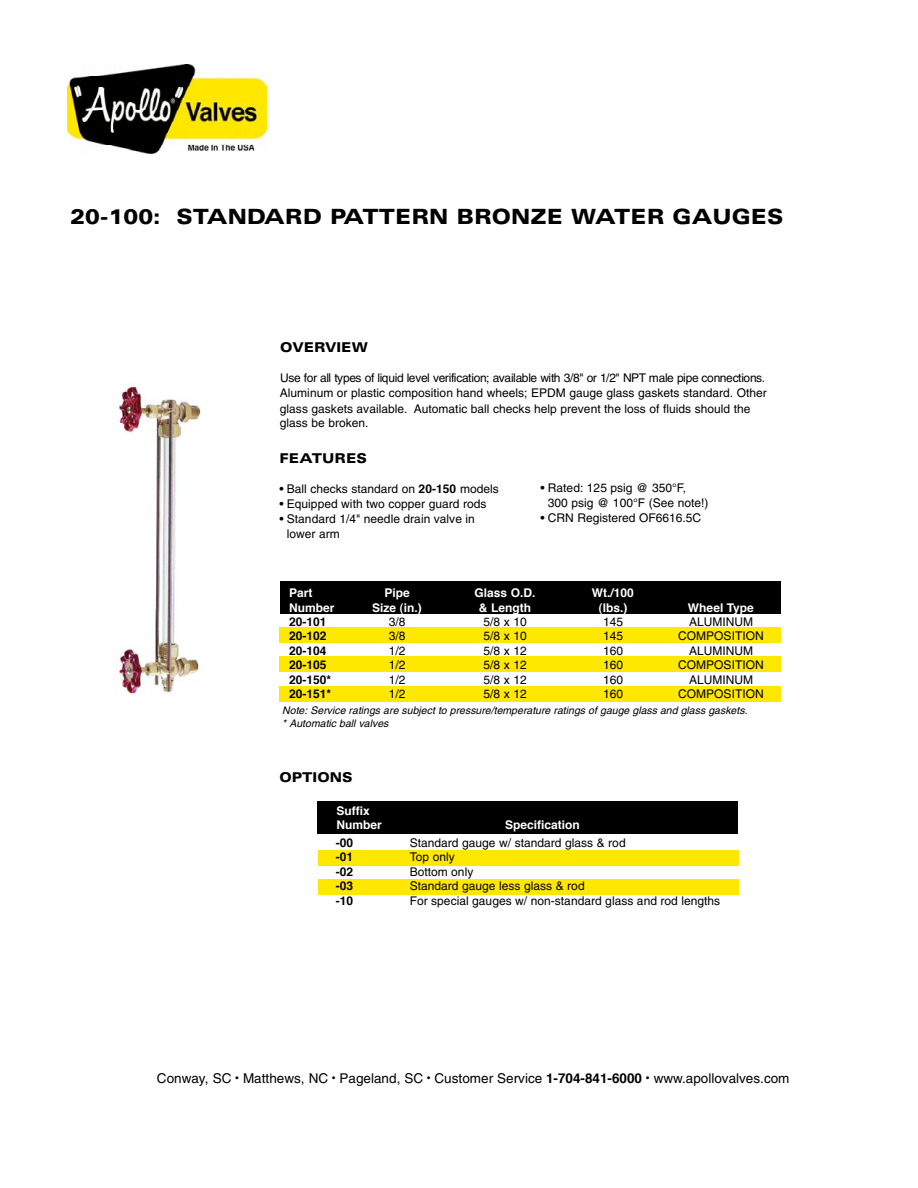
<style>
.page{position:relative;width:918px;height:1188px;background:#fff}
.page>*{position:absolute;margin:0;border:0;box-sizing:border-box;transform-origin:0 0}
.t1{font:900 expanded 21px "Univers";color:#000;scale:.95 1}
.t2{font:13.5px "Helvetica";color:#000}
.t3{font:900 expanded 13.5px "Univers";color:#000;scale:.95 1}
.t4{font:12px/15px "Helvetica";color:#000}
.t5{font:700 12px/14.4px "Helvetica";color:#fff}
.t6{font:700 12px "Helvetica";color:#000}
.t7{font:italic 10.5px/12.6px "Helvetica";color:#000}
.s1{font-weight:700}
.s2{font-size:9px}
</style>
<div class="page">
<div style="left:319px;top:851px;width:420px;height:15px;background:#ffe800"></div>
<div style="left:319px;top:879px;width:420px;height:16px;background:#ffe800"></div>
<img style="left:68px;top:65px;width:198px;height:88px">
<img style="left:119px;top:386px;width:82px;height:308px">
<div style="left:280px;top:627px;width:501px;height:16px;background:#ffe800"></div>
<div style="left:280px;top:656px;width:501px;height:15px;background:#ffe800"></div>
<div style="left:280px;top:687px;width:501px;height:15px;background:#ffe800"></div>
<div style="left:280px;top:582px;width:501px;height:32px;background:#000"></div>
<div style="left:318px;top:801px;width:420px;height:32px;background:#000"></div>
<h1 class="t1" style="left:70px;top:204px;width:752px">20-100: STANDARD PATTERN BRONZE WATER GAUGES</h1>
<p class="t3" style="left:280px;top:339px;width:94px">OVERVIEW</p>
<p class="t4" style="left:280px;top:371px;width:488px">Use for all types of liquid level verification; available with 3/8" or 1/2" NPT male pipe connections.<br>Aluminum or plastic composition hand wheels; EPDM gauge glass gaskets standard. Other glass gaskets available. Automatic ball checks help prevent the loss of fluids should the glass be broken.</p>
<p class="t3" style="left:279px;top:451px;width:94px">FEATURES</p>
<p class="t4" style="left:279px;top:481px;width:221px">• Ball checks standard on <span class="s1">20-150</span> models</p>
<p class="t4" style="left:279px;top:497px;width:209px">• Equipped with two copper guard rods</p>
<p class="t4" style="left:287px;top:512px;width:190px;text-indent:-8px">• Standard 1/4" needle drain valve in lower arm</p>
<p class="t4" style="left:548px;top:481px;width:162px;text-indent:-8px">• Rated: 125 psig @ 350°F,<br>300 psig @ 100°F (See note!)</p>
<p class="t4" style="left:540px;top:511px;width:162px">• CRN Registered OF6616.5C</p>
<p class="t5" style="left:289px;top:587px;width:25px">Part</p>
<p class="t5" style="left:384px;top:587px;width:27px">Pipe</p>
<p class="t5" style="left:474px;top:587px;width:63px">Glass O.D.</p>
<p class="t5" style="left:592px;top:587px;width:43px">Wt./100</p>
<p class="t5" style="left:289px;top:601px;width:47px">Number</p>
<p class="t5" style="left:372px;top:601px;width:51px">Size (in.)</p>
<p class="t5" style="left:479px;top:601px;width:54px">&amp; Length</p>
<p class="t5" style="left:599px;top:601px;width:30px">(lbs.)</p>
<p class="t5" style="left:688px;top:601px;width:68px">Wheel Type</p>
<p class="t6" style="left:289px;top:617px;width:39px">20-101</p>
<p class="t4" style="left:389px;top:614px;width:18px">3/8</p>
<p class="t4" style="left:483px;top:614px;width:45px">5/8 x 10</p>
<p class="t4" style="left:603px;top:614px;width:22px">145</p>
<p class="t4" style="left:689px;top:614px;width:66px">ALUMINUM</p>
<p class="t6" style="left:289px;top:631px;width:39px">20-102</p>
<p class="t4" style="left:389px;top:629px;width:18px">3/8</p>
<p class="t4" style="left:483px;top:629px;width:45px">5/8 x 10</p>
<p class="t4" style="left:603px;top:629px;width:22px">145</p>
<p class="t4" style="left:678px;top:629px;width:87px">COMPOSITION</p>
<p class="t6" style="left:289px;top:646px;width:39px">20-104</p>
<p class="t4" style="left:389px;top:643px;width:18px">1/2</p>
<p class="t4" style="left:483px;top:643px;width:45px">5/8 x 12</p>
<p class="t4" style="left:603px;top:643px;width:22px">160</p>
<p class="t4" style="left:689px;top:643px;width:66px">ALUMINUM</p>
<p class="t6" style="left:289px;top:660px;width:39px">20-105</p>
<p class="t4" style="left:389px;top:657px;width:18px">1/2</p>
<p class="t4" style="left:483px;top:657px;width:45px">5/8 x 12</p>
<p class="t4" style="left:603px;top:657px;width:22px">160</p>
<p class="t4" style="left:678px;top:657px;width:87px">COMPOSITION</p>
<p class="t6" style="left:289px;top:674px;width:44px">20-150*</p>
<p class="t4" style="left:389px;top:672px;width:18px">1/2</p>
<p class="t4" style="left:483px;top:672px;width:45px">5/8 x 12</p>
<p class="t4" style="left:603px;top:672px;width:22px">160</p>
<p class="t4" style="left:689px;top:672px;width:66px">ALUMINUM</p>
<p class="t6" style="left:289px;top:689px;width:44px">20-151*</p>
<p class="t4" style="left:389px;top:686px;width:18px">1/2</p>
<p class="t4" style="left:483px;top:686px;width:45px">5/8 x 12</p>
<p class="t4" style="left:603px;top:686px;width:22px">160</p>
<p class="t4" style="left:678px;top:686px;width:87px">COMPOSITION</p>
<p class="t7" style="left:282px;top:704px;width:469px">Note:Service ratings are subjectto pressure/temperature ratings ofgauge glass and glass gaskets. * Automatic ballvalves</p>
<p class="t3" style="left:279px;top:769px;width:79px">OPTIONS</p>
<p class="t5" style="left:337px;top:805px;width:47px">Suffix<br>Number</p>
<p class="t5" style="left:505px;top:819px;width:76px">Specification</p>
<p class="t6" style="left:336px;top:838px;width:19px">-00</p>
<p class="t4" style="left:410px;top:835px;width:218px">Standard gauge w/ standard glass &amp; rod</p>
<p class="t6" style="left:336px;top:852px;width:19px">-01</p>
<p class="t4" style="left:410px;top:850px;width:47px">Top only</p>
<p class="t6" style="left:336px;top:867px;width:19px">-02</p>
<p class="t4" style="left:410px;top:864px;width:65px">Bottom only</p>
<p class="t6" style="left:336px;top:881px;width:19px">-03</p>
<p class="t4" style="left:410px;top:879px;width:176px">Standard gauge less glass &amp; rod</p>
<p class="t6" style="left:336px;top:895px;width:19px">-10</p>
<p class="t4" style="left:410px;top:893px;width:312px">For special gauges w/ non-standard glass and rod lengths</p>
<p class="t2" style="left:157px;top:1070px;width:634px">Conway, SC <span class="s2">•</span> Matthews, NC <span class="s2">•</span> Pageland, SC <span class="s2">•</span> Customer Service <span class="s1">1-704-841-6000</span> <span class="s2">•</span> www.apollovalves.com</p>
</div>
